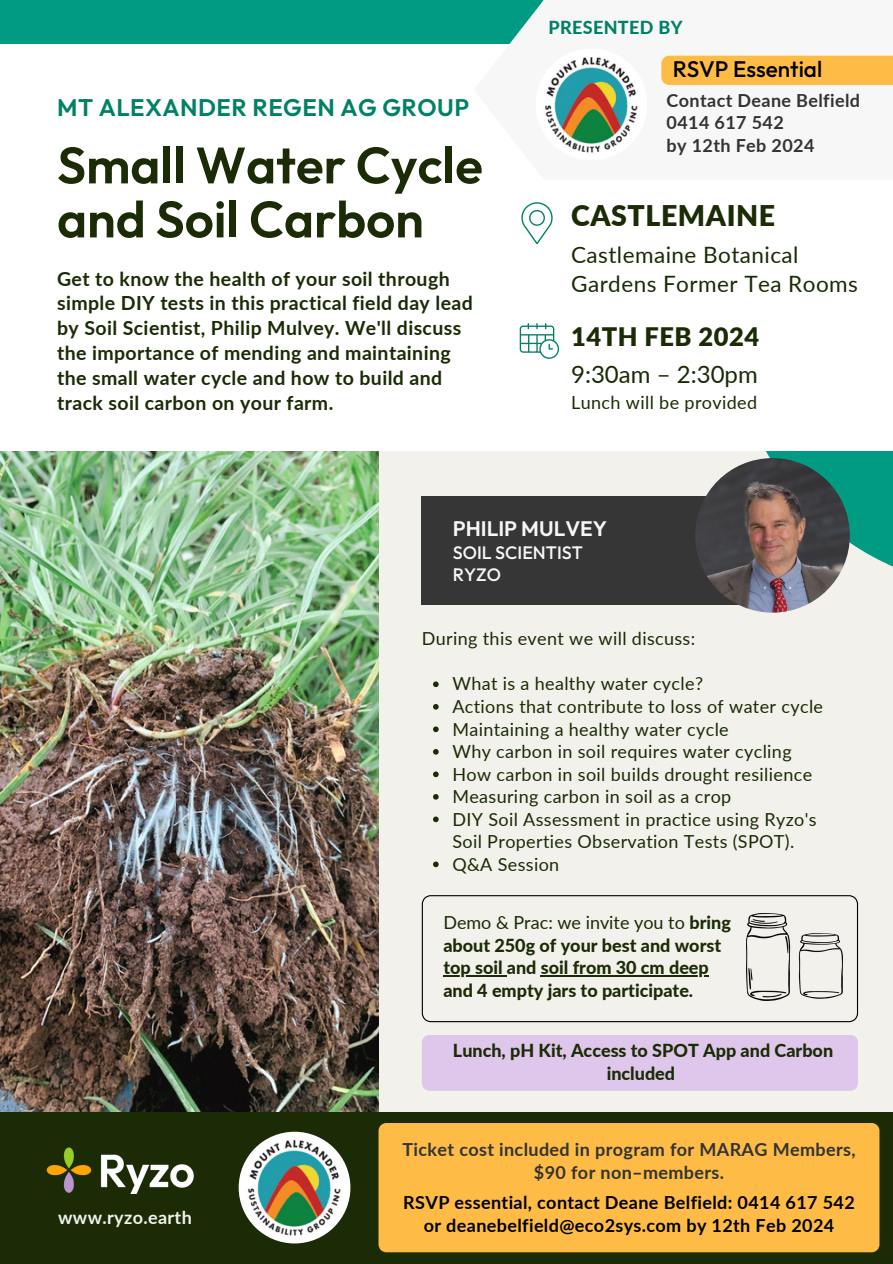
<style>
.page{position:relative;width:893px;height:1264px;background:#fff}
.page>*{position:absolute;margin:0;border:0;box-sizing:border-box;transform-origin:0 0}
.t1{font:600 51px/54px "Outfit";color:#1a2b05}
.t2{font:900 28.5px "Lato";letter-spacing:.02em;color:#1a2b05}
.t3{font:900 25.5px "Lato";letter-spacing:.02em;color:#1a2b05}
.t4{font:600 24px "Outfit";letter-spacing:.02em;color:#008166}
.t5{font:24px "Lato";color:#1a2b05}
.t6{font:22.5px/29.2px "Lato";letter-spacing:.02em;color:#1a2b05}
.t7{font:500 22.5px "Outfit";color:#000}
.t8{font:600 21px "Outfit";color:#f7f7f7}
.t9{font:700 19.5px/24.8px "Lato";letter-spacing:.02em;color:#1a2b05}
.t10{font:18px/22.5px "Lato";letter-spacing:.02em;color:#1a2b05}
.t11{font:800 18px/22.5px "Lato";color:#1a2b05}
.t12{font:700 18px/22.5px "Lato";letter-spacing:.02em;color:#333;text-align:center}
.t13{font:700 18px/22.5px "Lato";letter-spacing:.02em;color:#000;text-align:center}
.t14{font:500 18px "Outfit";color:#f7f7f7}
.t15{font:700 18px "Lato";letter-spacing:.02em;color:#f2f1ec}
.t16{font:800 18px "Lato";letter-spacing:.02em;color:#008166}
.s1{font-weight:400}
</style>
<div class="page">
<div style="left:0;top:0;width:892px;height:1263px;background:#f2f1ec"></div>
<img style="left:0;top:450px;width:378px;height:661px">
<div style="left:0;top:1111px;width:892px;height:152px;background:#1a2b05"></div>
<div style="left:378px;top:1123px;width:501px;height:129px;background:#febc47"></div>
<svg style="left:732px;top:450px;width:160px;height:139px"></svg>
<div style="left:0;top:0;width:892px;height:450px;background:#fff"></div>
<div style="left:0;top:0;width:892px;height:43px;background:#009b82"></div>
<svg style="left:474px;top:0;width:418px;height:56px;fill:#f7f7f7"></svg>
<svg style="left:422px;top:895px;width:436px;height:127px"></svg>
<div style="left:422px;top:497px;width:372px;height:108px;background:#363636"></div>
<img style="left:695px;top:458px;width:154px;height:154px;border-radius:50%">
<img style="left:46px;top:1147px;width:148px;height:46px">
<svg style="left:521px;top:202px;width:31px;height:42px"></svg>
<svg style="left:519px;top:323px;width:40px;height:36px"></svg>
<div style="left:422px;top:1035px;width:436px;height:55px;background:#dec7ea"></div>
<div style="left:661px;top:56px;width:231px;height:29px;background:#febc47"></div>
<img style="left:239px;top:1131px;width:111px;height:112px;border-radius:50%">
<img style="left:746px;top:913px;width:96px;height:87px">
<img style="left:535px;top:49px;width:112px;height:111px;border-radius:50%">
<svg style="left:433px;top:681px;width:5px;height:6px"></svg>
<svg style="left:433px;top:704px;width:5px;height:5px"></svg>
<svg style="left:433px;top:726px;width:5px;height:6px"></svg>
<svg style="left:433px;top:749px;width:5px;height:5px"></svg>
<svg style="left:433px;top:771px;width:5px;height:6px"></svg>
<svg style="left:433px;top:794px;width:5px;height:5px"></svg>
<svg style="left:433px;top:816px;width:5px;height:6px"></svg>
<svg style="left:433px;top:861px;width:5px;height:6px"></svg>
<hr style="left:443px;top:975px;width:64px;height:1px;background:#1a2b05">
<hr style="left:541px;top:975px;width:167px;height:1px;background:#1a2b05">
<h6 class="t4" style="left:57px;top:92px;width:413px">MT ALEXANDER REGEN AG GROUP</h6>
<h1 class="t1" style="left:57px;top:137px;width:427px">Small Water Cycle and Soil Carbon</h1>
<h3 class="t9" style="left:57px;top:266px;width:417px">Get to know the health of your soil through simple DIY tests in this practical field day lead by Soil Scientist, Philip Mulvey. We'll discuss the importance of mending and maintaining the small water cycle and how to build and track soil carbon on your farm.</h3>
<h3 class="t16" style="left:548px;top:16px;width:136px">PRESENTED BY</h3>
<p class="t7" style="left:672px;top:55px;width:151px">RSVP Essential</p>
<p class="t12" style="left:666px;top:88px;width:195px;text-align:left">Contact Deane Belfield<br>0414 617 542</p>
<p class="t12" style="left:666px;top:133px;width:149px">by 12th Feb 2024</p>
<p class="t2" style="left:571px;top:198px;width:206px">CASTLEMAINE</p>
<h4 class="t6" style="left:571px;top:240px;width:288px">Castlemaine Botanical<br>Gardens Former Tea Rooms</h4>
<h2 class="t3" style="left:571px;top:321px;width:190px">14TH FEB 2024</h2>
<p class="t5" style="left:571px;top:359px;width:188px">9:30am – 2:30pm</p>
<p class="t10" style="left:571px;top:391px;width:188px">Lunch will be provided</p>
<p class="t8" style="left:452px;top:515px;width:156px">PHILIP MULVEY</p>
<p class="t14" style="left:452px;top:540px;width:132px">SOIL SCIENTIST</p>
<p class="t14" style="left:452px;top:563px;width:50px">RYZO</p>
<p class="t10" style="left:422px;top:627px;width:275px">During this event we will discuss:</p>
<p class="t10" style="left:452px;top:672px;width:252px">What is a healthy water cycle?</p>
<p class="t10" style="left:452px;top:694px;width:372px">Actions that contribute to loss of water cycle</p>
<p class="t10" style="left:452px;top:717px;width:278px">Maintaining a healthy water cycle</p>
<p class="t10" style="left:452px;top:739px;width:341px">Why carbon in soil requires water cycling</p>
<p class="t10" style="left:452px;top:762px;width:361px">How carbon in soil builds drought resilience</p>
<p class="t10" style="left:452px;top:784px;width:280px">Measuring carbon in soil as a crop</p>
<p class="t10" style="left:452px;top:807px;width:365px">DIY Soil Assessment in practice using Ryzo's<br>Soil Properties Observation Tests (SPOT).</p>
<p class="t10" style="left:452px;top:852px;width:108px">Q&amp;A Session</p>
<p class="t11" style="left:443px;top:911px;width:289px"><span class="s1">Demo &amp; Prac: we invite you to</span> bring about 250g of your best and worst</p>
<p class="t11" style="left:443px;top:956px;width:267px">top soil and soil from 30 cm deep</p>
<p class="t11" style="left:443px;top:978px;width:251px">and 4 empty jars to participate.</p>
<p class="t11" style="left:453px;top:1038px;width:382px;text-align:center">Lunch, pH Kit, Access to SPOT App and Carbon included</p>
<p class="t15" style="left:58px;top:1206px;width:135px">www.ryzo.earth</p>
<p class="t12" style="left:402px;top:1137px;width:454px">Ticket cost included in program for MARAG Members, $90 for non–members.</p>
<p class="t13" style="left:403px;top:1190px;width:453px">RSVP essential, contact Deane Belfield: 0414 617 542 or deanebelfield@eco2sys.com by 12th Feb 2024</p>
</div>
